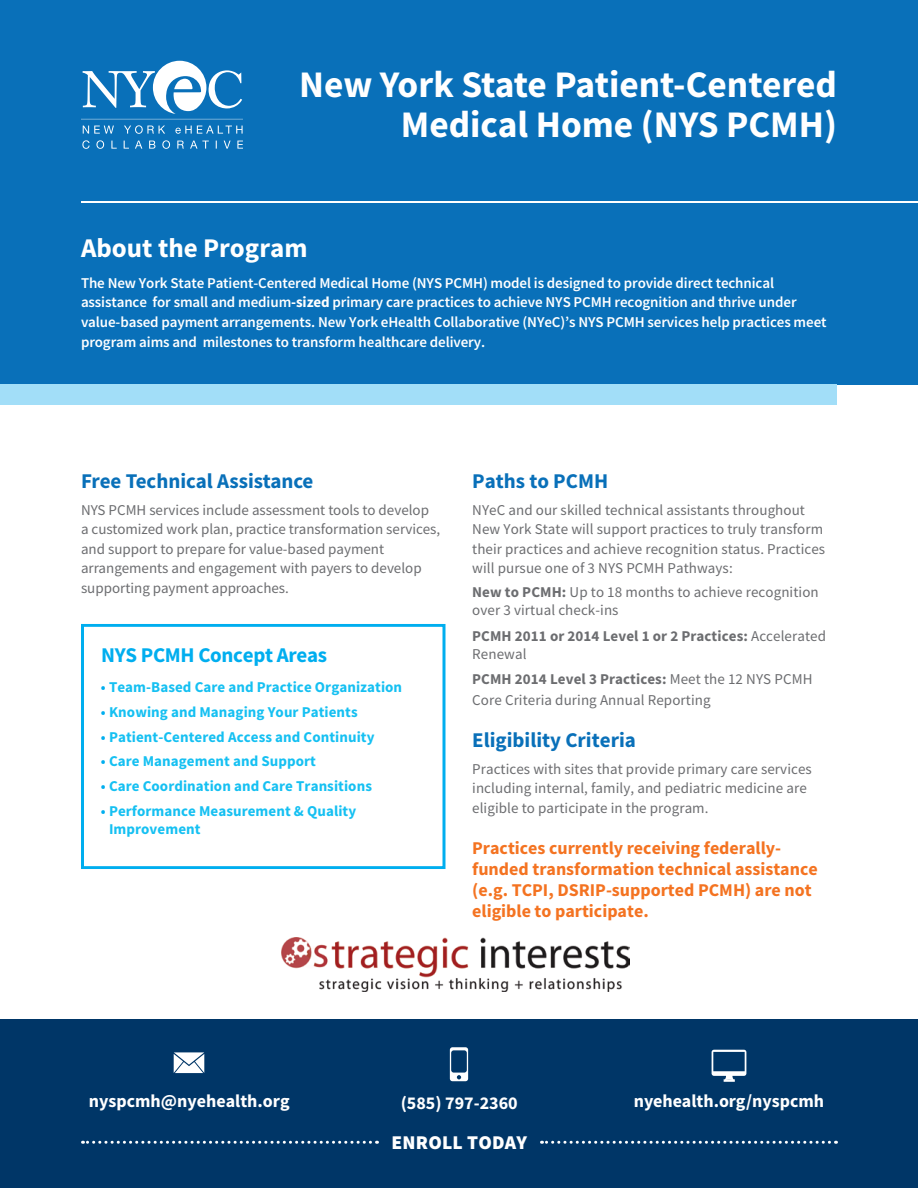
<style>
.page{position:relative;width:918px;height:1188px;background:#fff}
.page>*{position:absolute;margin:0;border:0;box-sizing:border-box;transform-origin:0 0}
.t1{font:700 37.5px/40.5px "Source Sans Pro";color:#fff;text-align:right}
.t2{font:700 27px "Source Sans Pro";color:#fff}
.t3{font:700 21px "Source Sans Pro";color:#0970b9}
.t4{font:700 21px "Source Sans Pro";letter-spacing:-.015em;color:#00aeef}
.t5{font:900 19.5px "Source Sans Pro";letter-spacing:.01em;color:#fff}
.t6{font:700 18px/21px "Source Sans Pro";color:#f47321}
.t7{font:700 18px "Source Sans Pro";color:#fff}
.t8{font:15px/19.5px "Source Sans Pro";letter-spacing:.005em;color:#6c6d70}
.t9{font:600 15px/19.5px "Source Sans Pro";letter-spacing:-.005em;color:#fff}
.t10{font:700 15px/18.1px "Source Sans Pro";letter-spacing:.005em;color:#15c0f2}
.t11{font:700 15px/18px "Source Sans Pro";letter-spacing:.005em;color:#6c6d70}
.s1{font-weight:700}
.s2{font-weight:600;color:#00aeef}
.s3{font-weight:400}
</style>
<div class="page">
<div style="left:0;top:0;width:918px;height:385px;background:#0970b9"></div>
<div style="left:0;top:385px;width:837px;height:20px;background:#a2def8"></div>
<div style="left:0;top:1019px;width:918px;height:169px;background:#003667"></div>
<svg style="left:81px;top:61px;width:162px;height:88px"></svg>
<hr style="left:81px;top:202px;width:837px;height:1px;background:#fff">
<svg style="left:82px;top:1141px;width:288px;height:3px"></svg>
<svg style="left:542px;top:1141px;width:288px;height:3px"></svg>
<svg style="left:450px;top:1047px;width:18px;height:34px"></svg>
<svg style="left:174px;top:1052px;width:30px;height:21px"></svg>
<svg style="left:712px;top:1050px;width:34px;height:32px"></svg>
<div style="left:81px;top:624px;width:364px;height:245px;border:3px solid #00aeef"></div>
<img style="left:281px;top:938px;width:349px;height:54px">
<h1 class="t1" style="left:299px;top:63px;width:539px">New York State Patient-Centered<br>Medical Home (NYS PCMH)</h1>
<h2 class="t2" style="left:81px;top:229px;width:228px">About the Program</h2>
<p class="t9" style="left:81px;top:273px;width:747px">The New York State Patient-Centered Medical Home (NYS PCMH) model is designed to provide direct technical assistance for small and medium<span class="s1">-sized</span> primary care practices to achieve NYS PCMH recognition and thrive under value-based payment arrangements. New York eHealth Collaborative (NYeC)’s NYS PCMH services help practices meet program aims and milestones to transform healthcare delivery.</p>
<h3 class="t3" style="left:81px;top:467px;width:234px">Free Technical Assistance</h3>
<p class="t8" style="left:81px;top:500px;width:361px">NYS PCMH services include assessment tools to develop a customized work plan, practice transformation services, and support to prepare for value-based payment arrangements and engagement with payers to develop supporting payment approaches.</p>
<h3 class="t4" style="left:101px;top:641px;width:227px">NYS PCMH Concept Areas</h3>
<p class="t10" style="left:101px;top:678px;width:303px"><span class="s2">•</span> Team-Based Care and Practice Organization</p>
<p class="t10" style="left:101px;top:703px;width:258px"><span class="s2">•</span> Knowing and Managing Your Patients</p>
<p class="t10" style="left:101px;top:727px;width:275px"><span class="s2">•</span> Patient-Centered Access and Continuity</p>
<p class="t10" style="left:101px;top:752px;width:217px"><span class="s2">•</span> Care Management and Support</p>
<p class="t10" style="left:101px;top:777px;width:273px"><span class="s2">•</span> Care Coordination and Care Transitions</p>
<p class="t10" style="left:109px;top:802px;width:249px;text-indent:-8px"><span class="s2">•</span> Performance Measurement &amp; Quality<br>Improvement</p>
<h3 class="t3" style="left:472px;top:467px;width:137px">Paths to PCMH</h3>
<p class="t8" style="left:472px;top:500px;width:354px">NYeC and our skilled technical assistants throughout New York State will support practices to truly transform their practices and achieve recognition status. Practices will pursue one of 3 NYS PCMH Pathways:</p>
<p class="t8" style="left:472px;top:583px;width:348px;line-height:17.9px"><span class="s1">New to PCMH:</span> Up to 18 months to achieve recognition over 3 virtual check-ins</p>
<p class="t11" style="left:472px;top:627px;width:355px">PCMH 2011 or 2014 Level 1 or 2 Practices: <span class="s3">Accelerated<br>Renewal</span></p>
<p class="t8" style="left:472px;top:669px;width:342px;line-height:20.2px"><span class="s1">PCMH 2014 Level 3 Practices:</span> Meet the 12 NYS PCMH<br>Core Criteria during Annual Reporting</p>
<h3 class="t3" style="left:472px;top:726px;width:165px">Eligibility Criteria</h3>
<p class="t8" style="left:472px;top:759px;width:341px">Practices with sites that provide primary care services including internal, family, and pediatric medicine are eligible to participate in the program.</p>
<p class="t6" style="left:472px;top:837px;width:347px">Practices currently receiving federally&shy;funded transformation technical assistance (e.g. TCPI, DSRIP-supported PCMH) are not eligible to participate.</p>
<p class="t7" style="left:89px;top:1089px;width:202px">nyspcmh@nyehealth.org</p>
<p class="t7" style="left:634px;top:1089px;width:192px">nyehealth.org/nyspcmh</p>
<p class="t7" style="left:401px;top:1091px;width:119px">(585) 797-2360</p>
<h3 class="t5" style="left:392px;top:1129px;width:137px">ENROLL TODAY</h3>
</div>
